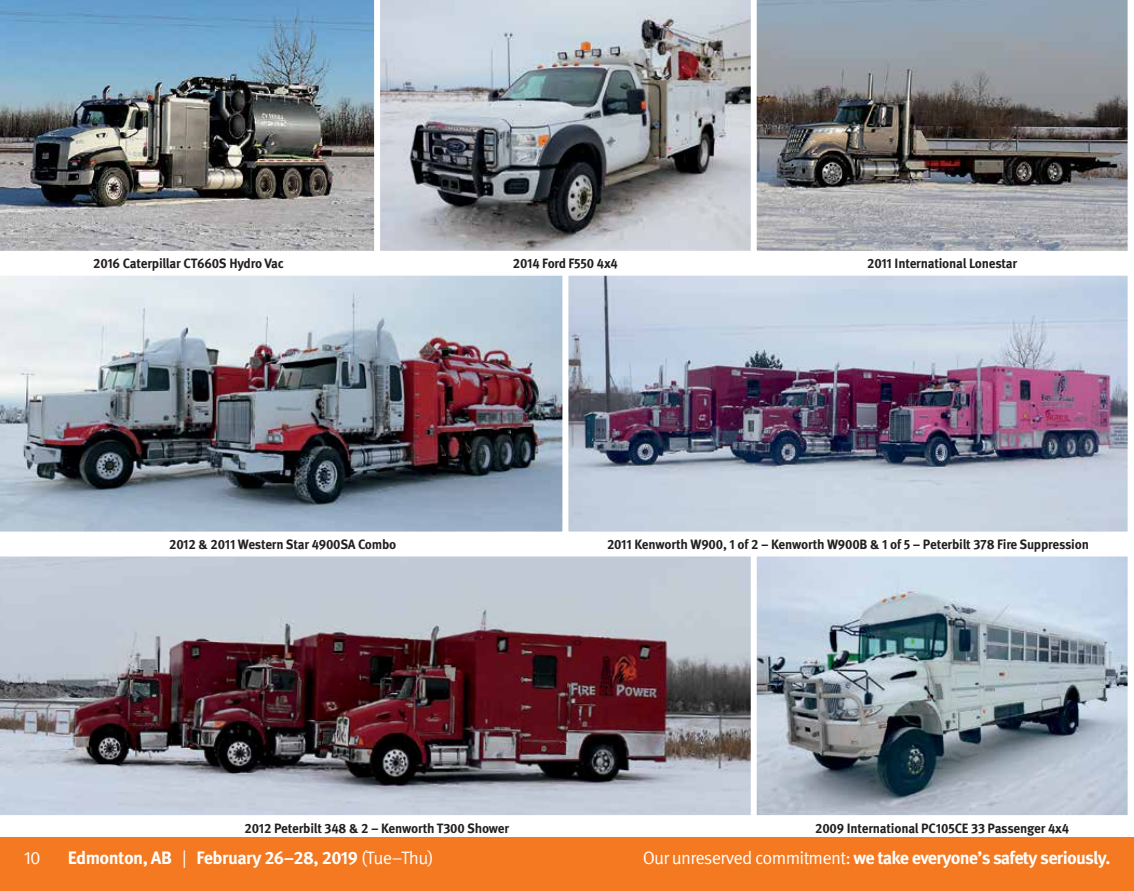
<style>
.page{position:relative;width:1134px;height:891px;background:#fff}
.page>*{position:absolute;margin:0;border:0;box-sizing:border-box;transform-origin:0 0}
.t1{font:700 18px "Meta Pro";letter-spacing:-.04em;color:#fff}
.t2{font:18px "Meta Pro";color:#fff}
.t3{font:700 13.5px "Meta Pro";letter-spacing:-.015em;color:#231f20}
.s1{font-weight:400}
</style>
<div class="page">
<div style="left:0;top:837px;width:1134px;height:54px;background:#f47920"></div>
<img style="left:0;top:0;width:375px;height:251px">
<svg style="left:380px;top:0;width:371px;height:251px;background:#9a9fa5"></svg>
<svg style="left:756px;top:0;width:372px;height:251px;background:#84878b"></svg>
<img style="left:0;top:556px;width:751px;height:259px">
<img style="left:758px;top:557px;width:369px;height:257px">
<div style="left:754px;top:553px;width:377px;height:265px;border:3px solid #fff"></div>
<img style="left:0;top:275px;width:563px;height:257px">
<img style="left:569px;top:277px;width:558px;height:254px">
<div style="left:565px;top:273px;width:566px;height:262px;border:3px solid #fff"></div>
<p class="t3" style="left:93px;top:253px;width:192px">2016 Caterpillar CT660S Hydro Vac</p>
<p class="t3" style="left:513px;top:253px;width:106px">2014 Ford F550 4x4</p>
<p class="t3" style="left:867px;top:253px;width:152px">2011 International Lonestar</p>
<p class="t3" style="left:169px;top:534px;width:229px">2012 &amp; 2011 Western Star 4900SA Combo</p>
<p class="t3" style="left:607px;top:534px;width:483px">2011 Kenworth W900, 1 of 2 – Kenworth W900B &amp; 1 of 5 – Peterbilt 378 Fire Suppression</p>
<p class="t3" style="left:245px;top:817px;width:266px">2012 Peterbilt 348 &amp; 2 – Kenworth T300 Shower</p>
<p class="t3" style="left:815px;top:817px;width:255px">2009 International PC105CE 33 Passenger 4x4</p>
<h1 class="t2" style="left:24px;top:844px;width:18px">10</h1>
<h1 class="t1" style="left:68px;top:844px;width:367px">Edmonton, AB <span class="s1">|</span> February 26–28, 2019 <span class="s1">(Tue–Thu)</span></h1>
<h1 class="t1" style="left:643px;top:844px;width:469px"><span class="s1">Our unreserved commitment:</span> we take everyone’s safety seriously.</h1>
</div>
